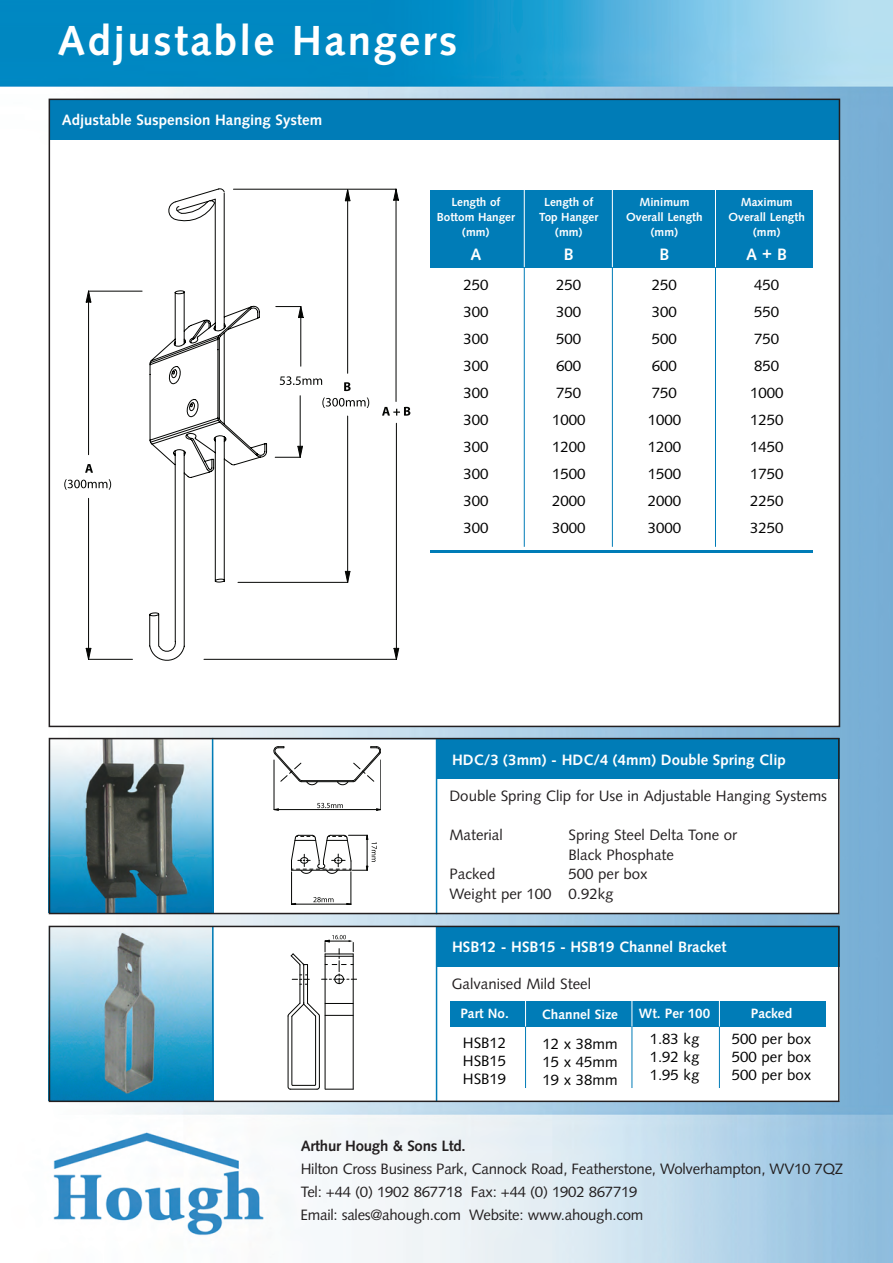
<style>
.page{position:relative;width:893px;height:1263px;background:#fff}
.page>*{position:absolute;margin:0;border:0;box-sizing:border-box;transform-origin:0 0}
.t1{font:700 42px "Syntax";letter-spacing:.055em;color:#fff}
.t2{font:700 16.5px "Syntax";color:#fff}
.t3{font:15px/23.2px "Syntax";color:#231f20}
.t4{font:15px/27px "Syntax";color:#000;text-align:justify}
.t5{font:700 15px "Syntax";color:#fff}
.t6{font:700 15px "Syntax";letter-spacing:-.015em;color:#231f20}
.t7{font:700 13.5px "Syntax";color:#fff}
.t8{font:700 11.7px/15px "Syntax";color:#fff;text-align:center}
</style>
<div class="page">
<img style="left:0;top:0;width:893px;height:1263px">
<div style="left:49px;top:101px;width:790px;height:625px;background:#fff"></div>
<div style="left:49px;top:100px;width:790px;height:40px;background:#007cb7"></div>
<div style="left:49px;top:740px;width:790px;height:173px;background:#fff"></div>
<img style="left:52px;top:741px;width:160px;height:170px">
<div style="left:437px;top:739px;width:402px;height:40px;background:#007cb7"></div>
<hr style="left:436px;top:739px;width:1px;height:175px;background:#007cb7">
<div style="left:49px;top:928px;width:790px;height:173px;background:#fff"></div>
<img style="left:52px;top:929px;width:160px;height:170px">
<div style="left:437px;top:927px;width:402px;height:40px;background:#007cb7"></div>
<hr style="left:436px;top:927px;width:1px;height:175px;background:#007cb7">
<div style="left:450px;top:1001px;width:376px;height:26px;background:#007cb7"></div>
<hr style="left:525px;top:1027px;width:1px;height:61px;background:#007cb7">
<svg style="left:525px;top:1001px;width:1px;height:25px"></svg>
<hr style="left:632px;top:1027px;width:1px;height:61px;background:#007cb7">
<svg style="left:632px;top:1001px;width:1px;height:25px"></svg>
<hr style="left:719px;top:1027px;width:1px;height:61px;background:#007cb7">
<svg style="left:719px;top:1001px;width:1px;height:25px"></svg>
<div style="left:430px;top:190px;width:383px;height:78px;background:#007cb7"></div>
<hr style="left:524px;top:267px;width:1px;height:280px;background:#007cb7">
<hr style="left:524px;top:190px;width:1px;height:77px;background:#fff">
<hr style="left:612px;top:267px;width:1px;height:280px;background:#007cb7">
<hr style="left:612px;top:190px;width:1px;height:77px;background:#fff">
<hr style="left:715px;top:267px;width:1px;height:280px;background:#007cb7">
<hr style="left:715px;top:190px;width:1px;height:77px;background:#fff">
<hr style="left:430px;top:550px;width:383px;height:2px;background:#007cb7">
<hr style="left:212px;top:738px;width:1px;height:175px;background:#007cb7">
<hr style="left:212px;top:926px;width:2px;height:175px;background:#007cb7">
<div style="left:49px;top:738px;width:790px;height:176px;border:2px solid #231f20"></div>
<div style="left:49px;top:926px;width:790px;height:176px;border:2px solid #231f20"></div>
<svg style="left:88px;top:189px;width:294px;height:102px"></svg>
<svg style="left:382px;top:189px;width:28px;height:460px"></svg>
<svg style="left:111px;top:291px;width:288px;height:369px"></svg>
<svg style="left:64px;top:291px;width:47px;height:359px"></svg>
<svg style="left:86px;top:306px;width:215px;height:354px"></svg>
<hr style="left:347px;top:190px;width:1px;height:183px;background:#040503">
<svg style="left:280px;top:306px;width:89px;height:152px"></svg>
<hr style="left:347px;top:416px;width:1px;height:166px;background:#040503">
<hr style="left:238px;top:582px;width:110px;height:1px;background:#040503">
<svg style="left:345px;top:189px;width:5px;height:12px"></svg>
<svg style="left:345px;top:571px;width:5px;height:12px"></svg>
<svg style="left:317px;top:803px;width:26px;height:5px"></svg>
<hr style="left:302px;top:780px;width:51px;height:1px;background:#040503">
<hr style="left:301px;top:781px;width:52px;height:1px;background:#040503">
<svg style="left:274px;top:747px;width:44px;height:39px"></svg>
<svg style="left:337px;top:747px;width:44px;height:39px"></svg>
<hr style="left:381px;top:760px;width:1px;height:49px;background:#040503">
<hr style="left:274px;top:760px;width:1px;height:49px;background:#040503">
<hr style="left:274px;top:809px;width:107px;height:1px;background:#040503">
<svg style="left:313px;top:897px;width:21px;height:5px"></svg>
<hr style="left:292px;top:904px;width:59px;height:1px;background:#040503">
<hr style="left:291px;top:872px;width:1px;height:32px;background:#040503">
<hr style="left:351px;top:872px;width:1px;height:32px;background:#040503">
<svg style="left:291px;top:835px;width:86px;height:39px"></svg>
<hr style="left:353px;top:954px;width:1px;height:135px;background:#040503">
<hr style="left:325px;top:954px;width:1px;height:135px;background:#040503">
<hr style="left:300px;top:965px;width:1px;height:38px;background:#040503">
<svg style="left:292px;top:974px;width:17px;height:11px"></svg>
<hr style="left:307px;top:964px;width:1px;height:39px;background:#040503">
<svg style="left:322px;top:935px;width:35px;height:50px"></svg>
<hr style="left:303px;top:965px;width:1px;height:38px;background:#040503">
<svg style="left:291px;top:953px;width:16px;height:13px"></svg>
<svg style="left:288px;top:1002px;width:65px;height:88px"></svg>
<h1 class="t1" style="left:58px;top:24px;width:401px">Adjustable Hangers</h1>
<p class="t5" style="left:62px;top:114px;width:262px">Adjustable Suspension Hanging System</p>
<p class="t8" style="left:437px;top:195px;width:80px">Length of<br>Bottom Hanger (mm)</p>
<p class="t2" style="left:470px;top:248px;width:13px">A</p>
<p class="t4" style="left:463px;top:273px;width:27px">250<br>300<br>300<br>300<br>300<br>300<br>300<br>300<br>300<br>300</p>
<p class="t8" style="left:539px;top:195px;width:61px">Length of<br>Top Hanger (mm)</p>
<p class="t2" style="left:564px;top:248px;width:12px">B</p>
<p class="t4" style="left:552px;top:273px;width:35px;text-align:left">250<br>300<br>500<br>600<br>750<br>1000<br>1200<br>1500<br>2000<br>3000</p>
<p class="t8" style="left:626px;top:195px;width:78px">Minimum<br>Overall Length (mm)</p>
<p class="t2" style="left:659px;top:248px;width:12px">B</p>
<p class="t4" style="left:648px;top:273px;width:35px;text-align:left">250<br>300<br>500<br>600<br>750<br>1000<br>1200<br>1500<br>2000<br>3000</p>
<p class="t8" style="left:728px;top:195px;width:78px">Maximum<br>Overall Length (mm)</p>
<p class="t2" style="left:746px;top:248px;width:43px">A + B</p>
<p class="t4" style="left:750px;top:273px;width:35px;text-align:left">450<br>550<br>750<br>850<br>1000<br>1250<br>1450<br>1750<br>2250<br>3250</p>
<p class="t5" style="left:452px;top:753px;width:335px">HDC/3 (3mm) - HDC/4 (4mm) Double Spring Clip</p>
<p class="t3" style="left:449px;top:786px;width:379px">Double Spring Clip for Use in Adjustable Hanging Systems</p>
<p class="t3" style="left:449px;top:825px;width:55px">Material</p>
<p class="t3" style="left:569px;top:827px;width:170px;line-height:19.5px">Spring Steel Delta Tone or<br>Black Phosphate</p>
<p class="t3" style="left:449px;top:864px;width:47px">Packed</p>
<p class="t3" style="left:449px;top:866px;width:200px;line-height:19.5px;text-indent:119px">500 per box<br>Weight per 100 0.92kg</p>
<p class="t5" style="left:452px;top:941px;width:276px">HSB12 - HSB15 - HSB19 Channel Bracket</p>
<p class="t3" style="left:452px;top:973px;width:141px">Galvanised Mild Steel</p>
<p class="t7" style="left:460px;top:1007px;width:50px">Part No.</p>
<p class="t4" style="left:463px;top:1035px;width:45px;line-height:18px">HSB12<br>HSB15<br>HSB19</p>
<p class="t7" style="left:751px;top:1007px;width:43px">Packed</p>
<p class="t4" style="left:732px;top:1031px;width:81px;line-height:18px">500 per box 500 per box 500 per box</p>
<p class="t7" style="left:639px;top:1007px;width:73px">Wt. Per 100</p>
<p class="t4" style="left:650px;top:1031px;width:51px;line-height:18px">1.83 kg 1.92 kg 1.95 kg</p>
<p class="t7" style="left:542px;top:1009px;width:78px">Channel Size</p>
<p class="t4" style="left:542px;top:1036px;width:77px;line-height:18px">12 x 38mm 15 x 45mm 19 x 38mm</p>
<p class="t6" style="left:301px;top:1139px;width:167px">Arthur Hough &amp; Sons Ltd.</p>
<p class="t3" style="left:301px;top:1158px;width:544px">Hilton Cross Business Park, Cannock Road, Featherstone, Wolverhampton, WV10 7QZ<br>Tel: +44 (0) 1902 867718 Fax: +44 (0) 1902 867719<br>Email: sales@ahough.com Website: www.ahough.com</p>
</div>
